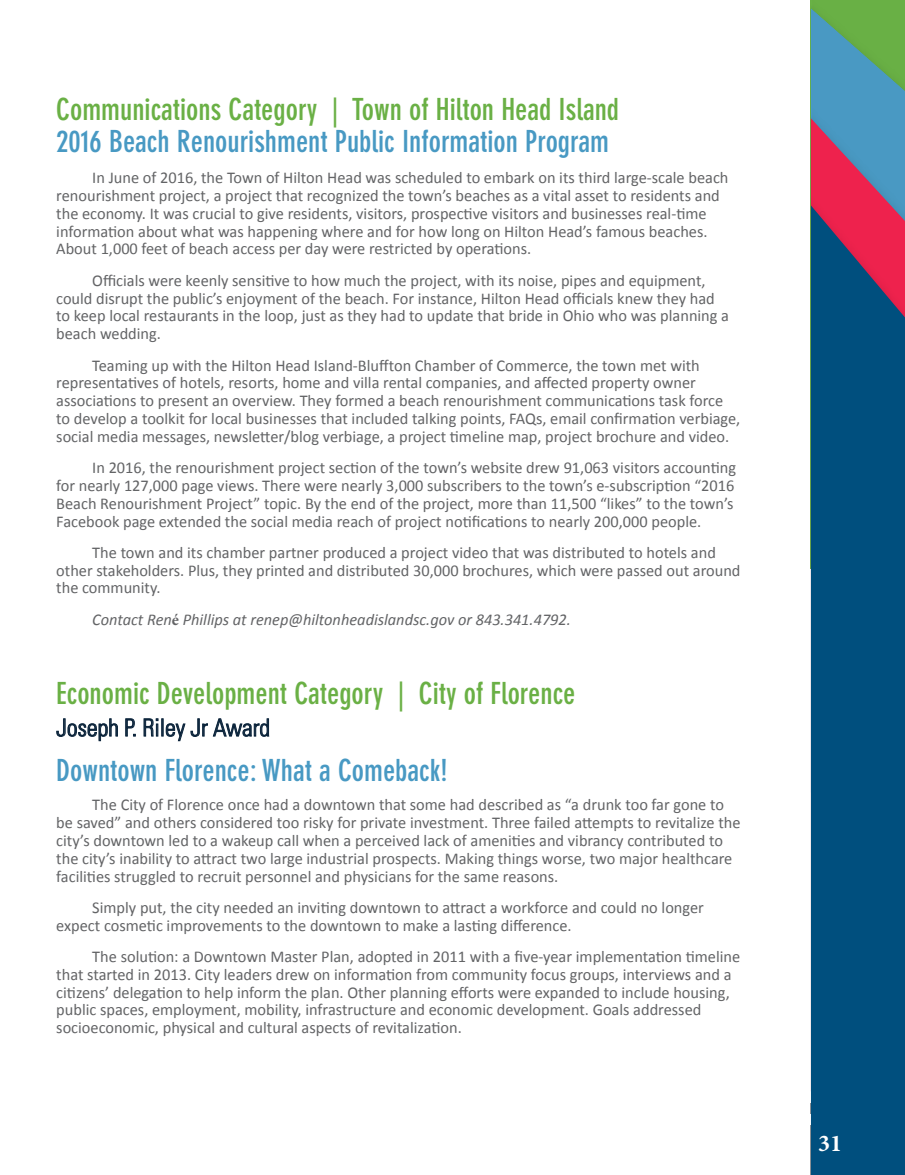
<style>
.page{position:relative;width:905px;height:1175px;background:#fff}
.page>*{position:absolute;margin:0;border:0;box-sizing:border-box;transform-origin:0 0}
.t1{font:700 condensed 30px "DIN Neuzeit Grotesk Std";color:#6ab045}
.t2{font:700 condensed 30px "DIN Neuzeit Grotesk Std";color:#4899c3}
.t3{font:300 condensed 24px "Univers LT Std";color:#0a233a}
.t4{font:700 24px "Minion Pro";color:#fff}
.t5{font:16.5px/17.9px "Calibri";color:#636466}
.t6{font:italic 16.5px "Calibri";color:#636466}
.s1{font-family:"Minion Pro";font-weight:700;font-style:normal}
</style>
<div class="page">
<img style="left:811px;top:0;width:93px;height:9px">
<img style="left:811px;top:9px;width:93px;height:196px">
<img style="left:811px;top:119px;width:81px;height:86px">
<div style="left:811px;top:205px;width:93px;height:969px;background:#004f7e"></div>
<svg style="left:56px;top:718px;width:62px;height:23px"></svg>
<svg style="left:125px;top:718px;width:11px;height:19px"></svg>
<svg style="left:143px;top:718px;width:126px;height:23px"></svg>
<h1 class="t1" style="left:56px;top:91px;width:564px">Communications Category | Town of Hilton Head Island</h1>
<h1 class="t2" style="left:56px;top:124px;width:554px">2016 Beach Renourishment Public Information Program</h1>
<p class="t5" style="left:56px;top:168px;width:673px;text-indent:36px">In June of 2016, the Town of Hilton Head was scheduled to embark on its third large-scale beach renourishment project, a project that recognized the town’s beaches as a vital asset to residents and the economy. It was crucial to give residents, visitors, prospective visitors and businesses real-time information about what was happening where and for how long on Hilton Head’s famous beaches.<br>About 1,000 feet of beach access per day were restricted by operations.</p>
<p class="t5" style="left:56px;top:270px;width:674px;text-indent:36px">Officials were keenly sensitive to how much the project, with its noise, pipes and equipment, could disrupt the public’s enjoyment of the beach. For instance, Hilton Head officials knew they had to keep local restaurants in the loop, just as they had to update that bride in Ohio who was planning a beach wedding.</p>
<p class="t5" style="left:56px;top:355px;width:685px;text-indent:36px">Teaming up with the Hilton Head Island-Bluffton Chamber of Commerce, the town met with representatives of hotels, resorts, home and villa rental companies, and affected property owner associations to present an overview. They formed a beach renourishment communications task force to develop a toolkit for local businesses that included talking points, FAQs, email confirmation verbiage, social media messages, newsletter/blog verbiage, a project timeline map, project brochure and video.</p>
<p class="t5" style="left:56px;top:458px;width:681px;text-indent:36px">In 2016, the renourishment project section of the town’s website drew 91,063 visitors accounting for nearly 127,000 page views. There were nearly 3,000 subscribers to the town’s e-subscription “2016<br>Beach Renourishment Project” topic. By the end of the project, more than 11,500 “likes” to the town’s Facebook page extended the social media reach of project notifications to nearly 200,000 people.</p>
<p class="t5" style="left:56px;top:542px;width:685px;text-indent:36px">The town and its chamber partner produced a project video that was distributed to hotels and other stakeholders. Plus, they printed and distributed 30,000 brochures, which were passed out around the community.</p>
<p class="t6" style="left:92px;top:608px;width:480px">Contact Ren<span class="s1">é</span> Phillips at renep@hiltonheadislandsc.gov or 843.341.4792.</p>
<h1 class="t1" style="left:56px;top:675px;width:520px">Economic Development Category | City of Florence</h1>
<h2 class="t3" style="left:56px;top:713px;width:215px">Joseph P. Riley Jr Award</h2>
<h1 class="t2" style="left:56px;top:752px;width:393px">Downtown Florence: What a Comeback!</h1>
<p class="t5" style="left:56px;top:795px;width:685px;text-indent:36px">The City of Florence once had a downtown that some had described as “a drunk too far gone to be saved” and others considered too risky for private investment. Three failed attempts to revitalize the city’s downtown led to a wakeup call when a perceived lack of amenities and vibrancy contributed to the city’s inability to attract two large industrial prospects. Making things worse, two major healthcare facilities struggled to recruit personnel and physicians for the same reasons.</p>
<p class="t5" style="left:56px;top:897px;width:649px;text-indent:36px">Simply put, the city needed an inviting downtown to attract a workforce and could no longer expect cosmetic improvements to the downtown to make a lasting difference.</p>
<p class="t5" style="left:56px;top:946px;width:685px;text-indent:36px">The solution: a Downtown Master Plan, adopted in 2011 with a five-year implementation timeline that started in 2013. City leaders drew on information from community focus groups, interviews and a citizens’ delegation to help inform the plan. Other planning efforts were expanded to include housing, public spaces, employment, mobility, infrastructure and economic development. Goals addressed socioeconomic, physical and cultural aspects of revitalization.</p>
<h2 class="t4" style="left:818px;top:1126px;width:25px">31</h2>
</div>
